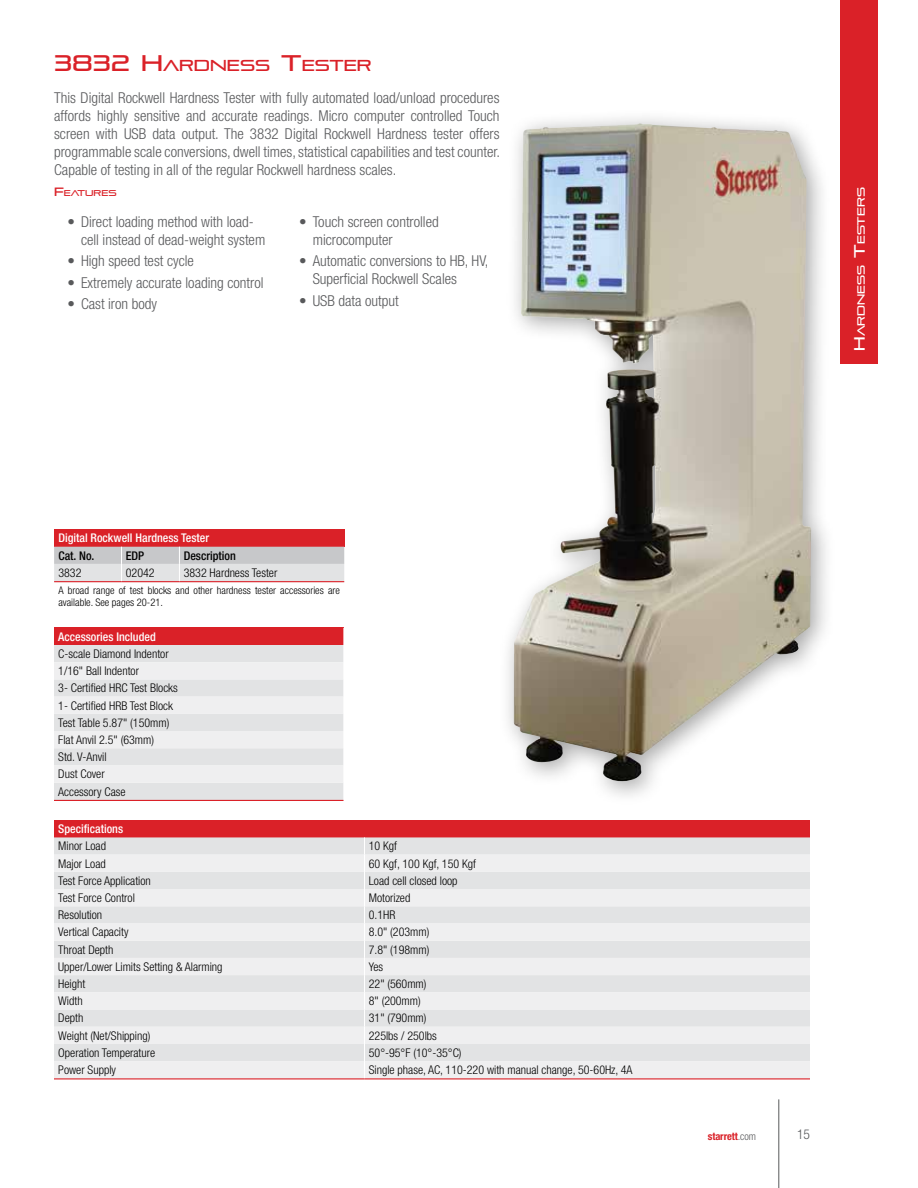
<style>
.page{position:relative;width:918px;height:1188px;background:#fff}
.page>*{position:absolute;margin:0;border:0;box-sizing:border-box;transform-origin:0 0}
.t1{font:15.75px "Pirulen Rg";color:#da2128}
.t2{font:300 condensed 15px/18px "Helvetica Neue LT Pro";color:#58595b}
.t3{font:300 condensed 13.5px "Helvetica Neue LT Pro";color:#58595b}
.t4{font:300 condensed 12px/17.2px "Helvetica Neue LT Pro";color:#000}
.t5{font:500 condensed 12px "Helvetica Neue LT Pro";color:#fff}
.t6{font:500 condensed 12px "Helvetica Neue LT Pro";color:#000}
.t7{font:300 condensed 10.5px/12.6px "Helvetica Neue LT Pro";color:#000}
.t8{font:10.5px "Pirulen Rg";color:#fff}
.t9{font:700 condensed 10.5px "Helvetica Neue LT Pro";letter-spacing:-.01em;color:#da2128}
.t10{font:8.4px "Pirulen";color:#da2128}
.s1{font-size:22.5px}
.s2{font-size:12px}
.s3{font-size:15px}
.s4{font-weight:300;color:#58595b}
</style>
<div class="page">
<div style="left:498px;top:109px;width:338px;height:697px;background:#000;opacity:.35"></div>
<img style="left:513px;top:123px;width:299px;height:659px">
<div style="left:54px;top:530px;width:290px;height:17px;background:#da2128"></div>
<svg style="left:54px;top:547px;width:290px;height:34px"></svg>
<hr style="left:54px;top:581px;width:68px;height:1px;background:#da2128">
<hr style="left:122px;top:581px;width:57px;height:1px;background:#da2128">
<hr style="left:179px;top:581px;width:165px;height:1px;background:#da2128">
<div style="left:54px;top:820px;width:756px;height:17px;background:#da2128"></div>
<svg style="left:54px;top:837px;width:756px;height:18px;fill:#e2e3e4"></svg>
<svg style="left:54px;top:855px;width:756px;height:223px;fill:#efeff0"></svg>
<svg style="left:364px;top:837px;width:1px;height:241px"></svg>
<hr style="left:54px;top:1078px;width:310px;height:1px;background:#da2128">
<hr style="left:364px;top:1078px;width:446px;height:1px;background:#da2128">
<svg style="left:54px;top:628px;width:290px;height:172px"></svg>
<hr style="left:54px;top:800px;width:290px;height:1px;background:#da2128">
<hr style="left:778px;top:1099px;width:1px;height:89px;background:#58595b">
<div style="left:840px;top:0;width:38px;height:364px;background:#da2128"></div>
<p class="t1" style="left:54px;top:56px;width:319px"><span class="s1">3832 H</span>ARDNESS <span class="s1">T</span>ESTER</p>
<p class="t2" style="left:54px;top:89px;width:447px;text-align:justify">This Digital Rockwell Hardness Tester with fully automated load/unload procedures affords highly sensitive and accurate readings. Micro computer controlled Touch screen with USB data output. The 3832 Digital Rockwell Hardness tester offers programmable scale conversions, dwell times, statistical capabilities and test counter.<br>Capable of testing in all of the regular Rockwell hardness scales.</p>
<p class="t10" style="left:54px;top:188px;width:63px"><span class="s2">F</span>EATURES</p>
<p class="t2" style="left:81px;top:212px;width:186px;text-indent:-14px">• Direct loading method with load&shy;cell instead of dead-weight system</p>
<p class="t2" style="left:68px;top:252px;width:128px">• High speed test cycle</p>
<p class="t2" style="left:68px;top:273px;width:197px">• Extremely accurate loading control</p>
<p class="t2" style="left:68px;top:295px;width:91px">• Cast iron body</p>
<p class="t2" style="left:313px;top:212px;width:128px;text-indent:-14px">• Touch screen controlled microcomputer</p>
<p class="t2" style="left:313px;top:252px;width:177px;text-indent:-14px">• Automatic conversions to HB, HV,<br>Superficial Rockwell Scales</p>
<p class="t2" style="left:299px;top:291px;width:101px">• USB data output</p>
<p class="t5" style="left:58px;top:531px;width:152px">Digital Rockwell Hardness Tester</p>
<p class="t6" style="left:58px;top:548px;width:37px">Cat. No.</p>
<p class="t6" style="left:126px;top:548px;width:20px">EDP</p>
<p class="t6" style="left:184px;top:548px;width:54px">Description</p>
<p class="t4" style="left:58px;top:564px;width:25px">3832</p>
<p class="t4" style="left:126px;top:564px;width:30px">02042</p>
<p class="t4" style="left:184px;top:564px;width:95px">3832 Hardness Tester</p>
<p class="t7" style="left:58px;top:583px;width:283px">A broad range of test blocks and other hardness tester accessories are available. See pages 20-21.</p>
<p class="t5" style="left:58px;top:629px;width:99px">Accessories Included</p>
<p class="t4" style="left:58px;top:645px;width:121px">C-scale Diamond Indentor<br>1/16" Ball Indentor<br>3- Certified HRC Test Blocks<br>1- Certified HRB Test Block<br>Test Table 5.87" (150mm)<br>Flat Anvil 2.5" (63mm)<br>Std. V-Anvil<br>Dust Cover<br>Accessory Case</p>
<p class="t5" style="left:58px;top:822px;width:66px">Specifications</p>
<p class="t4" style="left:58px;top:837px;width:49px">Minor Load</p>
<p class="t4" style="left:369px;top:837px;width:30px">10 Kgf</p>
<p class="t4" style="left:58px;top:855px;width:49px">Major Load</p>
<p class="t4" style="left:369px;top:855px;width:109px">60 Kgf, 100 Kgf, 150 Kgf</p>
<p class="t4" style="left:58px;top:872px;width:94px">Test Force Application</p>
<p class="t4" style="left:369px;top:872px;width:90px">Load cell closed loop</p>
<p class="t4" style="left:58px;top:889px;width:78px">Test Force Control</p>
<p class="t4" style="left:369px;top:889px;width:43px">Motorized</p>
<p class="t4" style="left:58px;top:906px;width:45px">Resolution</p>
<p class="t4" style="left:369px;top:906px;width:28px">0.1HR</p>
<p class="t4" style="left:58px;top:923px;width:72px">Vertical Capacity</p>
<p class="t4" style="left:369px;top:923px;width:62px">8.0" (203mm)</p>
<p class="t4" style="left:58px;top:941px;width:57px">Throat Depth</p>
<p class="t4" style="left:369px;top:941px;width:62px">7.8" (198mm)</p>
<p class="t4" style="left:58px;top:958px;width:166px">Upper/Lower Limits Setting &amp; Alarming</p>
<p class="t4" style="left:369px;top:958px;width:16px">Yes</p>
<p class="t4" style="left:58px;top:975px;width:29px">Height</p>
<p class="t4" style="left:369px;top:975px;width:59px">22" (560mm)</p>
<p class="t4" style="left:58px;top:992px;width:26px">Width</p>
<p class="t4" style="left:369px;top:992px;width:53px">8" (200mm)</p>
<p class="t4" style="left:58px;top:1010px;width:27px">Depth</p>
<p class="t4" style="left:369px;top:1010px;width:59px">31" (790mm)</p>
<p class="t4" style="left:58px;top:1027px;width:94px">Weight (Net/Shipping)</p>
<p class="t4" style="left:369px;top:1027px;width:70px">225lbs / 250lbs</p>
<p class="t4" style="left:58px;top:1044px;width:98px">Operation Temperature</p>
<p class="t4" style="left:369px;top:1044px;width:94px">50°-95°F (10°-35°C)</p>
<p class="t4" style="left:58px;top:1061px;width:59px">Power Supply</p>
<p class="t4" style="left:369px;top:1061px;width:265px">Single phase, AC, 110-220 with manual change, 50-60Hz, 4A</p>
<p class="t8" style="left:855px;top:351px;width:165px;rotate:-90deg"><span class="s3">H</span>ARDNESS <span class="s3">T</span>ESTERS</p>
<p class="t9" style="left:708px;top:1130px;width:50px">starrett<span class="s4">.com</span></p>
<p class="t3" style="left:797px;top:1127px;width:14px">15</p>
</div>
